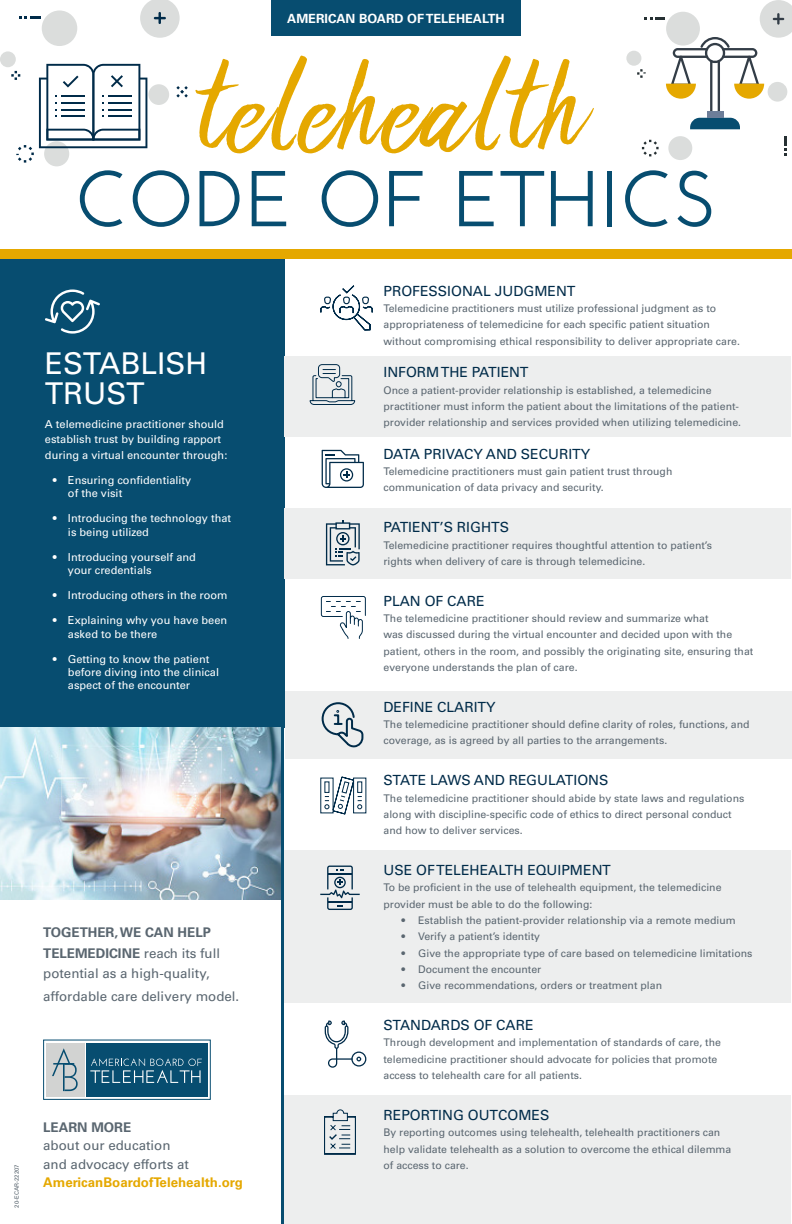
<style>
.page{position:relative;width:792px;height:1224px;background:#fff}
.page>*{position:absolute;margin:0;border:0;box-sizing:border-box;transform-origin:0 0}
.t1{font:131.2px "Bringshoot";letter-spacing:.04em;color:#e5a800}
.t2{font:600 78.9px "Josefin Sans";color:#074d70}
.t3{font:30px/30.3px "Univers";color:#fff}
.t4{font:14px "Univers";color:#002b49}
.t5{font:13.3px/18.4px "Univers";color:#5a6670}
.t6{font:700 12.7px "Univers";color:#fff}
.t7{font:11px/13.2px "Univers";color:#fff}
.t8{font:10.5px/16.3px "Univers";color:#5a6670}
.t9{font:6px "Univers";color:#5a6670}
.s1{font-weight:700}
.s2{font-weight:700;color:#e5a800}
</style>
<div class="page">
<div style="left:0;top:259px;width:284px;height:468px;background:#074d70"></div>
<svg style="left:132px;top:1096px;width:76px;height:1px"></svg>
<div style="left:86px;top:1043px;width:122px;height:53px;background:#074d70"></div>
<div style="left:46px;top:1043px;width:39px;height:53px;background:#d2d3d2"></div>
<svg style="left:90px;top:1058px;width:112px;height:25px"></svg>
<svg style="left:52px;top:1048px;width:26px;height:43px"></svg>
<div style="left:43px;top:1040px;width:168px;height:60px;border:1px solid #074d70"></div>
<img style="left:0;top:727px;width:281px;height:172px">
<hr style="left:281px;top:254px;width:3px;height:970px;background:#074d70">
<div style="left:0;top:250px;width:792px;height:9px;background:#e5a800"></div>
<div style="left:271px;top:0;width:250px;height:36px;background:#074d70"></div>
<div style="left:148px;top:84px;width:21px;height:21px;background:#dbdddc;border-radius:50%"></div>
<div style="left:42px;top:10px;width:35px;height:36px;background:#dbdddc;border-radius:50%"></div>
<div style="left:44px;top:141px;width:25px;height:25px;background:#dbdddc;border-radius:50%"></div>
<div style="left:0;top:51px;width:16px;height:16px;background:#dbdddc;border-radius:50%"></div>
<svg style="left:140px;top:0;width:40px;height:38px"></svg>
<svg style="left:176px;top:86px;width:12px;height:12px"></svg>
<svg style="left:19px;top:17px;width:21px;height:2px"></svg>
<svg style="left:11px;top:64px;width:136px;height:99px"></svg>
<div style="left:284px;top:356px;width:507px;height:80px;background:#edeeee"></div>
<div style="left:284px;top:508px;width:507px;height:71px;background:#edeeee"></div>
<div style="left:285px;top:691px;width:507px;height:67px;background:#edeeee"></div>
<div style="left:284px;top:1096px;width:507px;height:128px;background:#edeeee"></div>
<div style="left:284px;top:850px;width:507px;height:153px;background:#edeeee"></div>
<svg style="left:322px;top:450px;width:42px;height:38px"></svg>
<svg style="left:320px;top:866px;width:40px;height:44px"></svg>
<svg style="left:309px;top:364px;width:47px;height:41px"></svg>
<svg style="left:325px;top:1021px;width:41px;height:47px"></svg>
<svg style="left:320px;top:776px;width:47px;height:39px"></svg>
<svg style="left:324px;top:1109px;width:32px;height:46px"></svg>
<svg style="left:320px;top:596px;width:46px;height:43px"></svg>
<svg style="left:326px;top:520px;width:34px;height:45px"></svg>
<svg style="left:320px;top:285px;width:53px;height:46px"></svg>
<svg style="left:321px;top:702px;width:43px;height:46px"></svg>
<svg style="left:45px;top:289px;width:55px;height:45px"></svg>
<div style="left:668px;top:136px;width:24px;height:24px;background:#dbdddc;border-radius:50%"></div>
<div style="left:626px;top:51px;width:15px;height:15px;background:#dbdddc;border-radius:50%"></div>
<svg style="left:784px;top:136px;width:2px;height:20px"></svg>
<svg style="left:642px;top:140px;width:17px;height:16px"></svg>
<svg style="left:637px;top:0;width:155px;height:129px"></svg>
<p class="t9" style="left:13px;top:1208px;width:45px;rotate:-90deg">20-ECAR-22207</p>
<p class="t6" style="left:287px;top:11px;width:219px">AMERICAN BOARD OF TELEHEALTH</p>
<p class="t1" style="left:203px;top:37px;width:387px">telehealth</p>
<p class="t2" style="left:75px;top:152px;width:644px">CODE OF ETHICS</p>
<p class="t3" style="left:45px;top:348px;width:164px">ESTABLISH<br>TRUST</p>
<p class="t7" style="left:45px;top:416px;width:184px;line-height:15.5px">A telemedicine practitioner should establish trust by building rapport during a virtual encounter through:</p>
<p class="t7" style="left:68px;top:474px;width:125px;text-indent:-15px">• Ensuring confidentiality of the visit</p>
<p class="t7" style="left:68px;top:512px;width:165px;text-indent:-15px">• Introducing the technology that is being utilized</p>
<p class="t7" style="left:68px;top:550px;width:129px;text-indent:-15px">• Introducing yourself and your credentials</p>
<p class="t7" style="left:53px;top:589px;width:176px">• Introducing others in the room</p>
<p class="t7" style="left:68px;top:614px;width:161px;text-indent:-15px">• Explaining why you have been asked to be there</p>
<p class="t7" style="left:68px;top:652px;width:153px;text-indent:-15px">• Getting to know the patient before diving into the clinical aspect of the encounter</p>
<p class="t5" style="left:43px;top:922px;width:178px;line-height:20.5px"><span class="s1">TOGETHER, WE CAN HELP<br>TELEMEDICINE</span> reach its full potential as a high-quality,</p>
<p class="t5" style="left:43px;top:987px;width:198px">affordable care delivery model.</p>
<p class="t5" style="left:43px;top:1118px;width:201px"><span class="s1">LEARN MORE<br></span>about our education<br>and advocacy efforts at<br><span class="s2">AmericanBoardofTelehealth.org</span></p>
<p class="t4" style="left:383px;top:283px;width:193px">PROFESSIONAL JUDGMENT</p>
<p class="t8" style="left:383px;top:300px;width:358px">Telemedicine practitioners must utilize professional judgment as to appropriateness of telemedicine for each specific patient situation without compromising ethical responsibility to deliver appropriate care.</p>
<p class="t4" style="left:383px;top:364px;width:146px">INFORM THE PATIENT</p>
<p class="t8" style="left:383px;top:382px;width:359px">Once a patient-provider relationship is established, a telemedicine practitioner must inform the patient about the limitations of the patient&shy;provider relationship and services provided when utilizing telemedicine.</p>
<p class="t4" style="left:383px;top:446px;width:208px">DATA PRIVACY AND SECURITY</p>
<p class="t8" style="left:383px;top:463px;width:291px">Telemedicine practitioners must gain patient trust through communication of data privacy and security.</p>
<p class="t4" style="left:383px;top:519px;width:127px">PATIENT’S RIGHTS</p>
<p class="t8" style="left:383px;top:537px;width:330px">Telemedicine practitioner requires thoughtful attention to patient’s rights when delivery of care is through telemedicine.</p>
<p class="t4" style="left:383px;top:593px;width:103px">PLAN OF CARE</p>
<p class="t8" style="left:383px;top:610px;width:371px">The telemedicine practitioner should review and summarize what<br>was discussed during the virtual encounter and decided upon with the patient, others in the room, and possibly the originating site, ensuring that everyone understands the plan of care.</p>
<p class="t4" style="left:383px;top:699px;width:114px">DEFINE CLARITY</p>
<p class="t8" style="left:383px;top:716px;width:368px">The telemedicine practitioner should define clarity of roles, functions, and coverage, as is agreed by all parties to the arrangements.</p>
<p class="t4" style="left:383px;top:772px;width:227px">STATE LAWS AND REGULATIONS</p>
<p class="t8" style="left:383px;top:790px;width:362px">The telemedicine practitioner should abide by state laws and regulations along with discipline-specific code of ethics to direct personal conduct and how to deliver services.</p>
<p class="t4" style="left:383px;top:862px;width:229px">USE OF TELEHEALTH EQUIPMENT</p>
<p class="t8" style="left:383px;top:880px;width:340px">To be proficient in the use of telehealth equipment, the telemedicine provider must be able to do the following:</p>
<p class="t8" style="left:401px;top:912px;width:336px">• Establish the patient-provider relationship via a remote medium</p>
<p class="t8" style="left:401px;top:929px;width:140px">• Verify a patient’s identity</p>
<p class="t8" style="left:401px;top:945px;width:353px">• Give the appropriate type of care based on telemedicine limitations</p>
<p class="t8" style="left:401px;top:961px;width:142px">• Document the encounter</p>
<p class="t8" style="left:401px;top:977px;width:262px">• Give recommendations, orders or treatment plan</p>
<p class="t4" style="left:383px;top:1017px;width:152px">STANDARDS OF CARE</p>
<p class="t8" style="left:383px;top:1035px;width:339px">Through development and implementation of standards of care, the telemedicine practitioner should advocate for policies that promote access to telehealth care for all patients.</p>
<p class="t4" style="left:383px;top:1107px;width:168px">REPORTING OUTCOMES</p>
<p class="t8" style="left:383px;top:1124px;width:349px">By reporting outcomes using telehealth, telehealth practitioners can help validate telehealth as a solution to overcome the ethical dilemma of access to care.</p>
</div>
